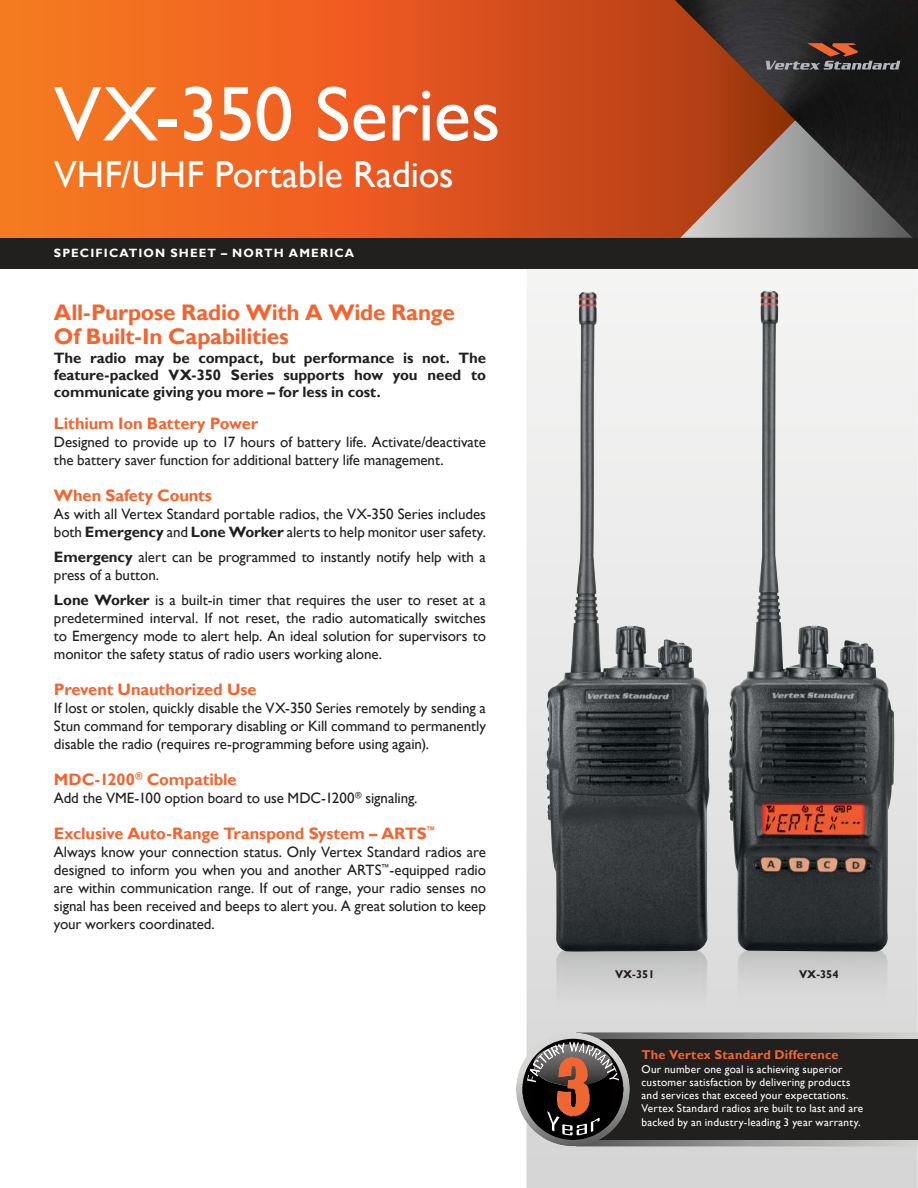
<style>
.page{position:relative;width:918px;height:1188px;background:#fff}
.page>*{position:absolute;margin:0;border:0;box-sizing:border-box;transform-origin:0 0}
.t1{font:78px "Gill Sans";letter-spacing:-.005em;color:#fff}
.t2{font:37.5px "Gill Sans";color:#fff}
.t3{font:700 22.5px/23.1px "Gill Sans";letter-spacing:-.015em;color:#f16531}
.t4{font:700 16.5px "Gill Sans";letter-spacing:-.01em;color:#f16531}
.t5{font:15px/18px "Gill Sans";letter-spacing:-.005em;color:#221f1f}
.t6{font:700 15px/17.2px "Gill Sans";letter-spacing:-.005em;color:#221f1f;text-align:justify}
.t7{font:700 12.75px "Gill Sans";letter-spacing:.015em;color:#f16531}
.t8{font:700 12px "Gill Sans";letter-spacing:.095em;color:#fff}
.t9{font:11.25px/13.2px "Gill Sans";letter-spacing:.02em;color:#fff}
.t10{font:700 11.25px "Gill Sans";color:#221f1f}
.s1{font-weight:700}
</style>
<div class="page">
<img style="left:527px;top:268px;width:391px;height:920px">
<img style="left:556px;top:949px;width:152px;height:71px">
<img style="left:737px;top:949px;width:151px;height:71px">
<img style="left:0;top:0;width:675px;height:238px">
<svg style="left:675px;top:6px;width:237px;height:232px;background:#a56c55"></svg>
<img style="left:675px;top:0;width:243px;height:6px">
<img style="left:681px;top:6px;width:237px;height:19px">
<img style="left:700px;top:25px;width:218px;height:19px">
<img style="left:719px;top:44px;width:199px;height:20px">
<img style="left:739px;top:64px;width:179px;height:19px">
<img style="left:758px;top:83px;width:160px;height:19px">
<img style="left:777px;top:102px;width:141px;height:20px">
<img style="left:796px;top:121px;width:122px;height:20px">
<img style="left:816px;top:141px;width:102px;height:19px">
<img style="left:835px;top:160px;width:83px;height:19px">
<img style="left:854px;top:179px;width:64px;height:20px">
<img style="left:874px;top:199px;width:44px;height:19px">
<img style="left:893px;top:218px;width:25px;height:19px">
<img style="left:630px;top:1032px;width:288px;height:114px">
<div style="left:573px;top:1039px;width:345px;height:100px;background:#221f1f"></div>
<div style="left:0;top:238px;width:918px;height:30px;background:#221f1f"></div>
<img style="left:516px;top:1032px;width:114px;height:114px">
<img style="left:522px;top:1039px;width:102px;height:101px">
<svg style="left:527px;top:1042px;width:92px;height:93px;background:#5b463f"></svg>
<svg style="left:766px;top:43px;width:134px;height:27px;background:#4f413d"></svg>
<img style="left:729px;top:291px;width:37px;height:470px">
<img style="left:546px;top:292px;width:38px;height:489px">
<h1 class="t1" style="left:54px;top:82px;width:448px">VX-350 Series</h1>
<h2 class="t2" style="left:54px;top:159px;width:401px">VHF/UHF Portable Radios</h2>
<p class="t8" style="left:54px;top:248px;width:302px">SPECIFICATION SHEET – NORTH AMERICA</p>
<h3 class="t3" style="left:54px;top:303px;width:402px">All-Purpose Radio With A Wide Range<br>Of Built-In Capabilities</h3>
<p class="t6" style="left:54px;top:350px;width:434px">The radio may be compact, but performance is not. The feature-packed VX-350 Series supports how you need to communicate giving you more – for less in cost.</p>
<p class="t4" style="left:54px;top:417px;width:206px">Lithium Ion Battery Power</p>
<p class="t5" style="left:54px;top:434px;width:433px">Designed to provide up to 17 hours of battery life. Activate/deactivate the battery saver function for additional battery life management.</p>
<p class="t4" style="left:54px;top:489px;width:160px">When Safety Counts</p>
<p class="t5" style="left:54px;top:506px;width:434px">As with all Vertex Standard portable radios, the VX-350 Series includes both <span class="s1">Emergency</span> and <span class="s1">Lone Worker</span> alerts to help monitor user safety.</p>
<p class="t5" style="left:54px;top:549px;width:434px"><span class="s1">Emergency</span> alert can be programmed to instantly notify help with a press of a button.</p>
<p class="t5" style="left:54px;top:592px;width:434px;text-align:justify"><span class="s1">Lone Worker</span> is a built-in timer that requires the user to reset at a predetermined interval. If not reset, the radio automatically switches to Emergency mode to alert help. An ideal solution for supervisors to monitor the safety status of radio users working alone.</p>
<p class="t4" style="left:54px;top:682px;width:204px">Prevent Unauthorized Use</p>
<p class="t5" style="left:54px;top:700px;width:434px;text-align:justify">If lost or stolen, quickly disable the VX-350 Series remotely by sending a Stun command for temporary disabling or Kill command to permanently disable the radio (requires re-programming before using again).</p>
<p class="t4" style="left:54px;top:772px;width:184px">MDC-1200<sup>®</sup> Compatible</p>
<p class="t5" style="left:54px;top:790px;width:365px">Add the VME-100 option board to use MDC-1200<sup>®</sup> signaling.</p>
<p class="t4" style="left:54px;top:826px;width:383px">Exclusive Auto-Range Transpond System – ARTS<sup>™</sup></p>
<p class="t5" style="left:54px;top:844px;width:434px;text-align:justify">Always know your connection status. Only Vertex Standard radios are designed to inform you when you and another ARTS<sup>™</sup>-equipped radio are within communication range. If out of range, your radio senses no signal has been received and beeps to alert you. A great solution to keep your workers coordinated.</p>
<p class="t10" style="left:615px;top:970px;width:41px">VX-351</p>
<p class="t10" style="left:799px;top:970px;width:41px">VX-354</p>
<p class="t7" style="left:642px;top:1050px;width:199px">The Vertex Standard Difference</p>
<p class="t9" style="left:642px;top:1063px;width:223px">Our number one goal is achieving superior customer satisfaction by delivering products and services that exceed your expectations.<br>Vertex Standard radios are built to last and are backed by an industry-leading 3 year warranty.</p>
</div>
